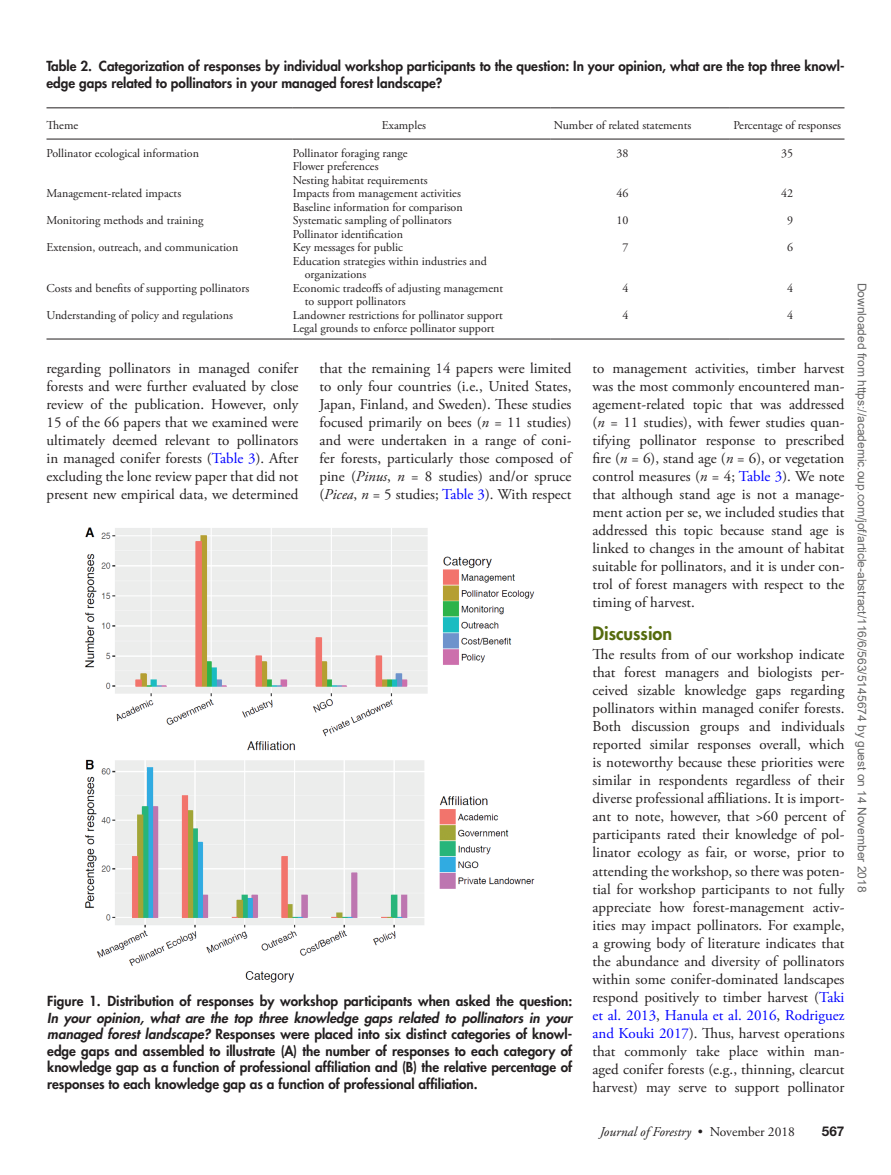
<style>
.page{position:relative;width:891px;height:1175px;background:#fff}
.page>*{position:absolute;margin:0;border:0;box-sizing:border-box;transform-origin:0 0}
.t1{font:800 18px "Futura Std";color:#556b0e}
.t2{font:15px/18px "Adobe Garamond Pro";color:#231f20;text-align:justify}
.t3{font:800 13.5px/16.5px "Futura Std";color:#231f20}
.t4{font:italic 13.5px "Adobe Garamond Pro";color:#231f20}
.t5{font:700 13.5px "Helvetica Neue LT Std";color:#231f20}
.t6{font:12px/13.5px "Adobe Garamond Pro";color:#231f20}
.t7{font:12px "Arial";color:#666}
.t8{font:12px/13.5px "Adobe Garamond Pro";letter-spacing:-.04em;color:#231f20}
.s1{color:#00f}
.s2{font-style:italic}
.s3{font-style:normal}
</style>
<div class="page">
<hr style="left:46px;top:107px;width:247px;height:1px;background:#231f20">
<hr style="left:46px;top:139px;width:247px;height:1px;background:#231f20">
<hr style="left:293px;top:107px;width:257px;height:1px;background:#231f20">
<hr style="left:293px;top:139px;width:257px;height:1px;background:#231f20">
<hr style="left:550px;top:107px;width:180px;height:1px;background:#231f20">
<hr style="left:550px;top:139px;width:180px;height:1px;background:#231f20">
<hr style="left:730px;top:107px;width:115px;height:1px;background:#231f20">
<hr style="left:730px;top:139px;width:115px;height:1px;background:#231f20">
<hr style="left:46px;top:339px;width:247px;height:1px;background:#231f20">
<hr style="left:293px;top:339px;width:257px;height:1px;background:#231f20">
<hr style="left:550px;top:339px;width:180px;height:1px;background:#231f20">
<hr style="left:730px;top:339px;width:115px;height:1px;background:#231f20">
<img style="left:85px;top:527px;width:450px;height:455px">
<p class="t3" style="left:46px;top:58px;width:799px">Table 2. Categorization of responses by individual workshop participants to the question: In your opinion, what are the top three knowl&shy;edge gaps related to pollinators in your managed forest landscape?</p>
<p class="t6" style="left:46px;top:119px;width:33px">Theme</p>
<p class="t6" style="left:382px;top:119px;width:46px">Examples</p>
<p class="t6" style="left:554px;top:119px;width:139px">Number of related statements</p>
<p class="t6" style="left:733px;top:119px;width:109px">Percentage of responses</p>
<p class="t6" style="left:46px;top:147px;width:154px">Pollinator ecological information</p>
<p class="t8" style="left:293px;top:147px;width:136px">Pollinator foraging range<br>Flower preferences<br>Nesting habitat requirements</p>
<p class="t6" style="left:616px;top:147px;width:13px">38</p>
<p class="t6" style="left:781px;top:147px;width:13px">35</p>
<p class="t6" style="left:46px;top:187px;width:136px">Management-related impacts</p>
<p class="t6" style="left:293px;top:187px;width:171px">Impacts from management activities<br>Baseline information for comparison</p>
<p class="t6" style="left:616px;top:187px;width:13px">46</p>
<p class="t6" style="left:781px;top:187px;width:13px">42</p>
<p class="t6" style="left:46px;top:214px;width:159px">Monitoring methods and training</p>
<p class="t6" style="left:293px;top:214px;width:160px">Systematic sampling of pollinators<br>Pollinator identification</p>
<p class="t6" style="left:616px;top:214px;width:13px">10</p>
<p class="t6" style="left:787px;top:214px;width:7px">9</p>
<p class="t6" style="left:46px;top:241px;width:193px">Extension, outreach, and communication</p>
<p class="t6" style="left:293px;top:241px;width:112px">Key messages for public</p>
<p class="t6" style="left:293px;top:255px;width:196px">Education strategies within industries and</p>
<p class="t6" style="left:305px;top:268px;width:63px">organizations</p>
<p class="t6" style="left:622px;top:241px;width:7px">7</p>
<p class="t6" style="left:787px;top:241px;width:7px">6</p>
<p class="t6" style="left:46px;top:282px;width:204px">Costs and benefits of supporting pollinators</p>
<p class="t6" style="left:305px;top:282px;width:200px;text-indent:-12px">Economic tradeoffs of adjusting management to support pollinators</p>
<p class="t6" style="left:622px;top:282px;width:7px">4</p>
<p class="t6" style="left:787px;top:282px;width:7px">4</p>
<p class="t6" style="left:46px;top:309px;width:188px">Understanding of policy and regulations</p>
<p class="t6" style="left:293px;top:309px;width:212px">Landowner restrictions for pollinator support<br>Legal grounds to enforce pollinator support</p>
<p class="t6" style="left:622px;top:309px;width:7px">4</p>
<p class="t6" style="left:787px;top:309px;width:7px">4</p>
<p class="t2" style="left:46px;top:359px;width:254px">regarding pollinators in managed conifer forests and were further evaluated by close review of the publication. However, only 15 of the 66 papers that we examined were ultimately deemed relevant to pollinators in managed conifer forests (<span class="s1">Table 3</span>). After excluding the lone review paper that did not present new empirical data, we determined</p>
<p class="t2" style="left:320px;top:359px;width:255px">that the remaining 14 papers were limited to only four countries (i.e., United States, Japan, Finland, and Sweden). These studies focused primarily on bees (<span class="s2">n</span> = 11 studies) and were undertaken in a range of coni&shy;fer forests, particularly those composed of pine (<span class="s2">Pinus</span>, <span class="s2">n</span> = 8 studies) and/or spruce (<span class="s2">Picea</span>, <span class="s2">n</span> = 5 studies; <span class="s1">Table 3</span>). With respect</p>
<p class="t2" style="left:592px;top:359px;width:254px">to management activities, timber harvest was the most commonly encountered man&shy;agement-related topic that was addressed (<span class="s2">n</span> = 11 studies), with fewer studies quan&shy;tifying pollinator response to prescribed fire (<span class="s2">n</span> = 6), stand age (<span class="s2">n</span> = 6), or vegetation control measures (<span class="s2">n</span> = 4; <span class="s1">Table 3</span>). We note that although stand age is not a manage&shy;ment action per se, we included studies that addressed this topic because stand age is linked to changes in the amount of habitat suitable for pollinators, and it is under con&shy;trol of forest managers with respect to the timing of harvest.</p>
<p class="t1" style="left:592px;top:622px;width:81px">Discussion</p>
<p class="t2" style="left:592px;top:646px;width:255px">The results from of our workshop indicate that forest managers and biologists per&shy;ceived sizable knowledge gaps regarding pollinators within managed conifer forests.<br>Both discussion groups and individuals reported similar responses overall, which is noteworthy because these priorities were similar in respondents regardless of their diverse professional affiliations. It is import&shy;ant to note, however, that &gt;60 percent of participants rated their knowledge of pol&shy;linator ecology as fair, or worse, prior to attending the workshop, so there was poten&shy;tial for workshop participants to not fully appreciate how forest-management activ&shy;ities may impact pollinators. For example, a growing body of literature indicates that the abundance and diversity of pollinators within some conifer-dominated landscapes respond positively to timber harvest (<span class="s1">Taki et al. 2013</span>, <span class="s1">Hanula et al. 2016</span>, <span class="s1">Rodriguez and Kouki 2017</span>). Thus, harvest operations that commonly take place within man&shy;aged conifer forests (e.g., thinning, clearcut harvest) may serve to support pollinator</p>
<p class="t3" style="left:47px;top:992px;width:527px">Figure 1. Distribution of responses by workshop participants when asked the question:</p>
<p class="t3" style="left:47px;top:1009px;width:527px;text-align:justify"><span class="s2">In your opinion, what are the top three knowledge gaps related to pollinators in your managed forest landscape?</span> Responses were placed into six distinct categories of knowl&shy;edge gaps and assembled to illustrate (A) the number of responses to each category of knowledge gap as a function of professional affiliation and (B) the relative percentage of responses to each knowledge gap as a function of professional affiliation.</p>
<p class="t7" style="left:866px;top:283px;width:611px;rotate:90deg">Downloaded from https://academic.oup.com/jof/article-abstract/116/6/563/5145674 by guest on 14 November 2018</p>
<p class="t4" style="left:600px;top:1123px;width:197px">Journal of Forestry <span class="s3">• November 2018</span></p>
<p class="t5" style="left:822px;top:1122px;width:24px">567</p>
</div>
